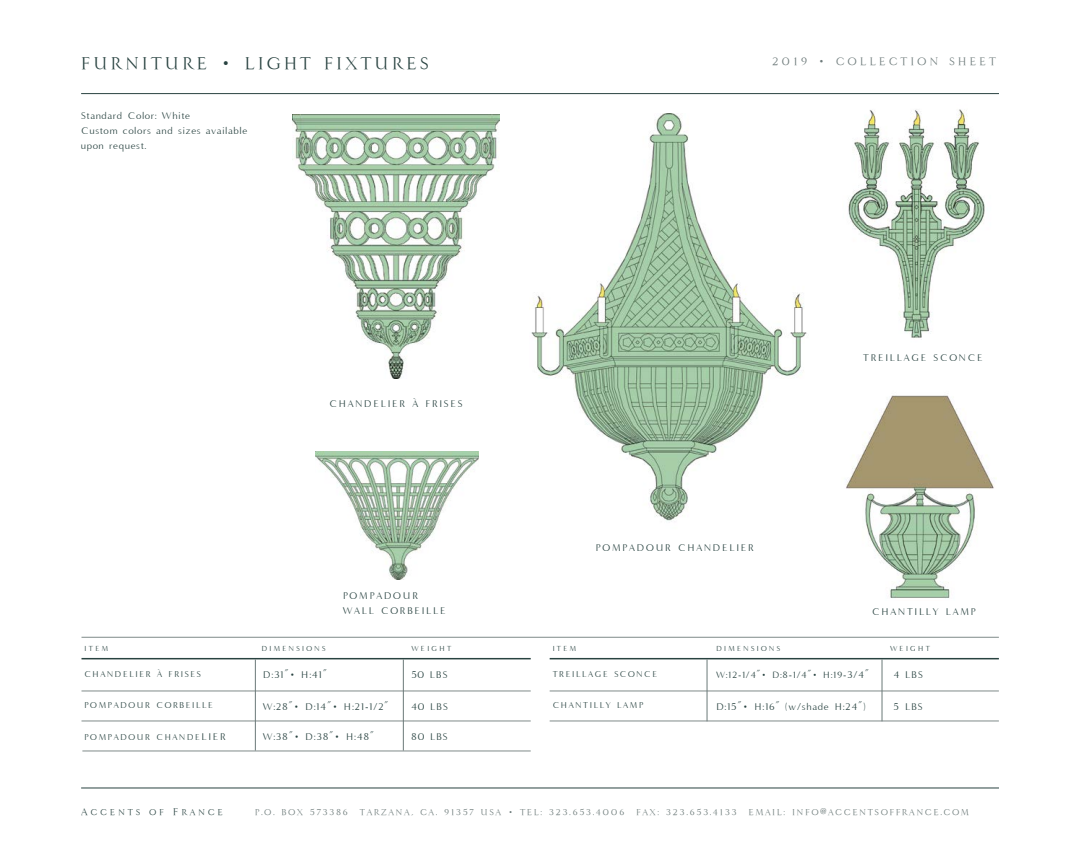
<style>
.page{position:relative;width:1080px;height:864px;background:#fff}
.page>*{position:absolute;margin:0;border:0;box-sizing:border-box;transform-origin:0 0}
.A_HEAD{font:21px "Minerva Antiqua";letter-spacing:.13em;color:#294341}
.t1{font:13.5px "Minerva Antiqua";letter-spacing:.21em;color:#6d7a7a}
.MEASUREMENT{font:12px/15px "Minerva Modern";letter-spacing:.04em;color:#294341}
.PROD_NAME{font:12px "Minerva Modern";letter-spacing:.1em;color:#294341}
.MEASUREMENT-2{font:11.25px "Minerva Modern";color:#294341}
.t2{font:10.5px "Minerva Antiqua";letter-spacing:.14em;color:#6b7978}
.PROD_NAME-2{font:10.5px "Minerva Modern";letter-spacing:.1em;color:#294341}
.t3{font:10.5px "Minerva Antiqua";letter-spacing:.25em;color:#294341}
.PROD_NAME-3{font:9px "Minerva Modern";letter-spacing:.2em;color:#294341}
.s1{font-size:12px}
</style>
<div class="page">
<hr style="left:81px;top:93px;width:918px;height:1px;background:#294341">
<hr style="left:81px;top:788px;width:918px;height:1px;background:#294341">
<img style="left:292px;top:114px;width:208px;height:265px">
<img style="left:531px;top:114px;width:276px;height:407px">
<img style="left:848px;top:109px;width:137px;height:229px">
<img style="left:846px;top:395px;width:148px;height:203px">
<img style="left:316px;top:451px;width:163px;height:129px">
<hr style="left:82px;top:658px;width:449px;height:1px;background:#294341">
<hr style="left:550px;top:658px;width:449px;height:1px;background:#294341">
<hr style="left:82px;top:691px;width:449px;height:1px;background:#7f8a89">
<hr style="left:82px;top:637px;width:917px;height:1px;background:#7f8a89">
<hr style="left:550px;top:691px;width:449px;height:1px;background:#7f8a89">
<hr style="left:82px;top:721px;width:449px;height:1px;background:#7f8a89">
<hr style="left:550px;top:721px;width:449px;height:1px;background:#7f8a89">
<hr style="left:82px;top:751px;width:449px;height:1px;background:#7f8a89">
<hr style="left:255px;top:659px;width:1px;height:92px;background:#6b7978">
<hr style="left:707px;top:659px;width:1px;height:62px;background:#6b7978">
<hr style="left:403px;top:659px;width:1px;height:92px;background:#6b7978">
<hr style="left:882px;top:659px;width:1px;height:62px;background:#6b7978">
<p class="A_HEAD" style="left:81px;top:52px;width:350px">FURNITURE • LIGHT fixtureS</p>
<p class="MEASUREMENT" style="left:81px;top:108px;width:111px">Standard Color: White</p>
<p class="MEASUREMENT" style="left:81px;top:123px;width:168px">Custom colors and sizes available upon request.</p>
<p class="PROD_NAME" style="left:329px;top:398px;width:135px">CHANDELIER À FRISES</p>
<p class="PROD_NAME" style="left:343px;top:589px;width:77px">POMPADOUR</p>
<p class="PROD_NAME" style="left:343px;top:604px;width:105px">WALL CORBEILLE</p>
<p class="t1" style="left:772px;top:54px;width:226px">2019 • COLLECTION SHEET</p>
<p class="PROD_NAME" style="left:595px;top:542px;width:160px">POMPADOUR CHANDELIER</p>
<p class="PROD_NAME" style="left:863px;top:351px;width:122px">TREILLAGE SCONCE</p>
<p class="PROD_NAME" style="left:872px;top:606px;width:106px">CHANTILLY LAMP</p>
<p class="PROD_NAME-3" style="left:84px;top:644px;width:26px">ITEM</p>
<p class="PROD_NAME-3" style="left:261px;top:644px;width:66px">DIMENSIONS</p>
<p class="PROD_NAME-3" style="left:411px;top:644px;width:42px">WEIGHT</p>
<p class="PROD_NAME-3" style="left:552px;top:644px;width:26px">ITEM</p>
<p class="PROD_NAME-3" style="left:716px;top:644px;width:66px">DIMENSIONS</p>
<p class="PROD_NAME-3" style="left:890px;top:644px;width:42px">WEIGHT</p>
<p class="PROD_NAME-2" style="left:84px;top:668px;width:118px">CHANDELIER À FRISES</p>
<p class="PROD_NAME-2" style="left:552px;top:668px;width:107px">TREILLAGE SCONCE</p>
<p class="MEASUREMENT" style="left:263px;top:667px;width:65px">D:31”• H:41”</p>
<p class="MEASUREMENT-2" style="left:716px;top:669px;width:154px">W:12-1/4”• D:8-1/4”• H:19-<span class="s1">3/4”</span></p>
<p class="MEASUREMENT" style="left:263px;top:699px;width:127px">W:28”• D:14”• H:21-1/2”</p>
<p class="MEASUREMENT" style="left:716px;top:699px;width:151px">D:15”• H:16” (w/shade H:24”)</p>
<p class="MEASUREMENT" style="left:263px;top:729px;width:113px">W:38”• D:38”• H:48”</p>
<p class="MEASUREMENT" style="left:411px;top:667px;width:38px">50 LBS</p>
<p class="MEASUREMENT" style="left:893px;top:667px;width:31px">4 LBS</p>
<p class="MEASUREMENT" style="left:411px;top:699px;width:38px">40 LBS</p>
<p class="MEASUREMENT" style="left:894px;top:699px;width:31px">5 LBS</p>
<p class="MEASUREMENT" style="left:411px;top:729px;width:38px">80 LBS</p>
<p class="PROD_NAME-2" style="left:84px;top:700px;width:131px">POMPADOUR CORBEILLE</p>
<p class="PROD_NAME-2" style="left:552px;top:700px;width:93px">CHANTILLY LAMP</p>
<p class="PROD_NAME-2" style="left:84px;top:731px;width:143px">POMPADOUR CHANDE<span class="s1">LIER</span></p>
<p class="t3" style="left:81px;top:807px;width:143px"><span class="s1">A</span>CCENTS OF <span class="s1">F</span>RANCE</p>
<p class="t2" style="left:255px;top:807px;width:716px">P.O. BOX 573386 TARZANA, CA. 91357 USA • TEL: 323.653.4006 FAX: 323.653.4133 Email: info@accentsoffrance.com</p>
</div>
